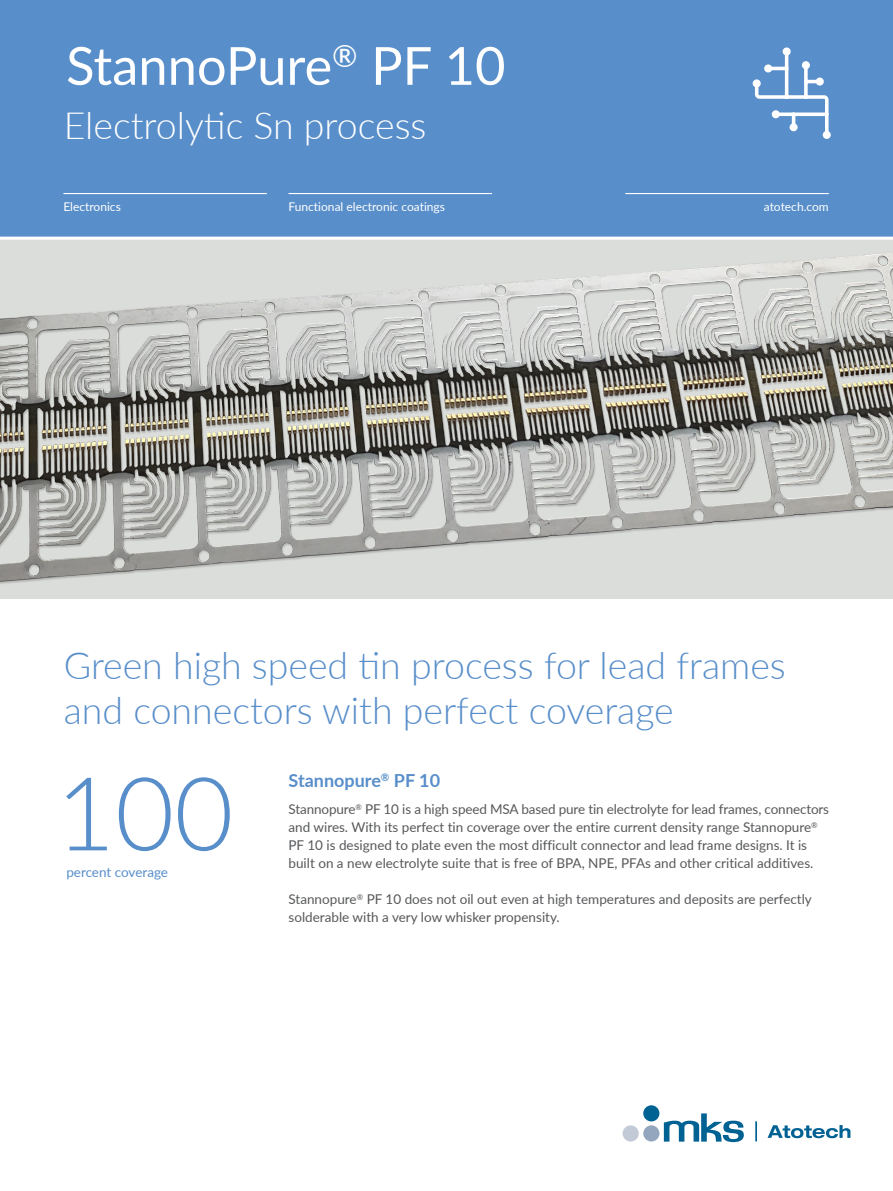
<style>
.page{position:relative;width:893px;height:1191px;background:#fff}
.page>*{position:absolute;margin:0;border:0;box-sizing:border-box;transform-origin:0 0}
.t1{font:300 102px "Lato";color:#588eca}
.t2{font:52.5px "Lato";color:#fff}
.t3{font:300 37.5px/45px "Lato";color:#588eca}
.t4{font:300 37.5px "Lato";color:#fff}
.t5{font:700 18px "Lato";color:#588eca}
.t6{font:13.5px/18px "Lato";color:#57585a}
.t7{font:13.5px "Lato";letter-spacing:-.01em;color:#588eca}
.t8{font:12px "Lato";color:#fff}
</style>
<div class="page">
<svg style="left:767px;top:1125px;width:83px;height:13px"></svg>
<div style="left:643px;top:1105px;width:16px;height:16px;background:#006193;border-radius:50%"></div>
<div style="left:643px;top:1125px;width:16px;height:16px;background:#94a6bd;border-radius:50%"></div>
<div style="left:623px;top:1125px;width:16px;height:16px;background:#c2cad7;border-radius:50%"></div>
<svg style="left:664px;top:1113px;width:80px;height:29px"></svg>
<hr style="left:755px;top:1121px;width:2px;height:20px;background:#006193">
<img style="left:0;top:240px;width:893px;height:358px">
<div style="left:0;top:0;width:893px;height:238px;background:#588eca"></div>
<hr style="left:63px;top:193px;width:204px;height:1px;background:#fff">
<hr style="left:289px;top:193px;width:203px;height:1px;background:#fff">
<hr style="left:625px;top:193px;width:204px;height:1px;background:#fff">
<hr style="left:0;top:237px;width:893px;height:3px;background:#fff">
<svg style="left:753px;top:48px;width:77px;height:90px"></svg>
<div style="left:802px;top:61px;width:8px;height:8px;background:#fff;border-radius:50%"></div>
<div style="left:783px;top:47px;width:8px;height:9px;background:#fff;border-radius:50%"></div>
<div style="left:772px;top:110px;width:8px;height:8px;background:#fff;border-radius:50%"></div>
<div style="left:823px;top:131px;width:8px;height:8px;background:#fff;border-radius:50%"></div>
<div style="left:816px;top:78px;width:8px;height:8px;background:#fff;border-radius:50%"></div>
<div style="left:753px;top:79px;width:8px;height:8px;background:#fff;border-radius:50%"></div>
<div style="left:764px;top:64px;width:8px;height:8px;background:#fff;border-radius:50%"></div>
<div style="left:790px;top:123px;width:8px;height:8px;background:#fff;border-radius:50%"></div>
<p class="t2" style="left:66px;top:28px;width:441px">StannoPure<sup>®</sup> PF 10</p>
<p class="t4" style="left:64px;top:100px;width:364px">Electrolytic Sn process</p>
<p class="t8" style="left:63px;top:198px;width:59px">Electronics</p>
<p class="t8" style="left:289px;top:198px;width:158px">Functional electronic coatings</p>
<p class="t8" style="left:764px;top:198px;width:67px">atotech.com</p>
<p class="t3" style="left:64px;top:642px;width:723px">Green high speed tin process for lead frames and connectors with perfect coverage</p>
<p class="t1" style="left:56px;top:742px;width:179px">100</p>
<p class="t7" style="left:66px;top:862px;width:103px">percent coverage</p>
<p class="t5" style="left:289px;top:767px;width:153px">Stannopure<sup>®</sup> PF 10</p>
<p class="t6" style="left:289px;top:800px;width:542px">Stannopure<sup>®</sup> PF 10 is a high speed MSA based pure tin electrolyte for lead frames, connectors and wires. With its perfect tin coverage over the entire current density range Stannopure<sup>® </sup>PF 10 is designed to plate even the most difficult connector and lead frame designs. It is built on a new electrolyte suite that is free of BPA, NPE, PFAs and other critical additives.</p>
<p class="t6" style="left:289px;top:890px;width:525px">Stannopure<sup>®</sup> PF 10 does not oil out even at high temperatures and deposits are perfectly solderable with a very low whisker propensity.</p>
</div>
